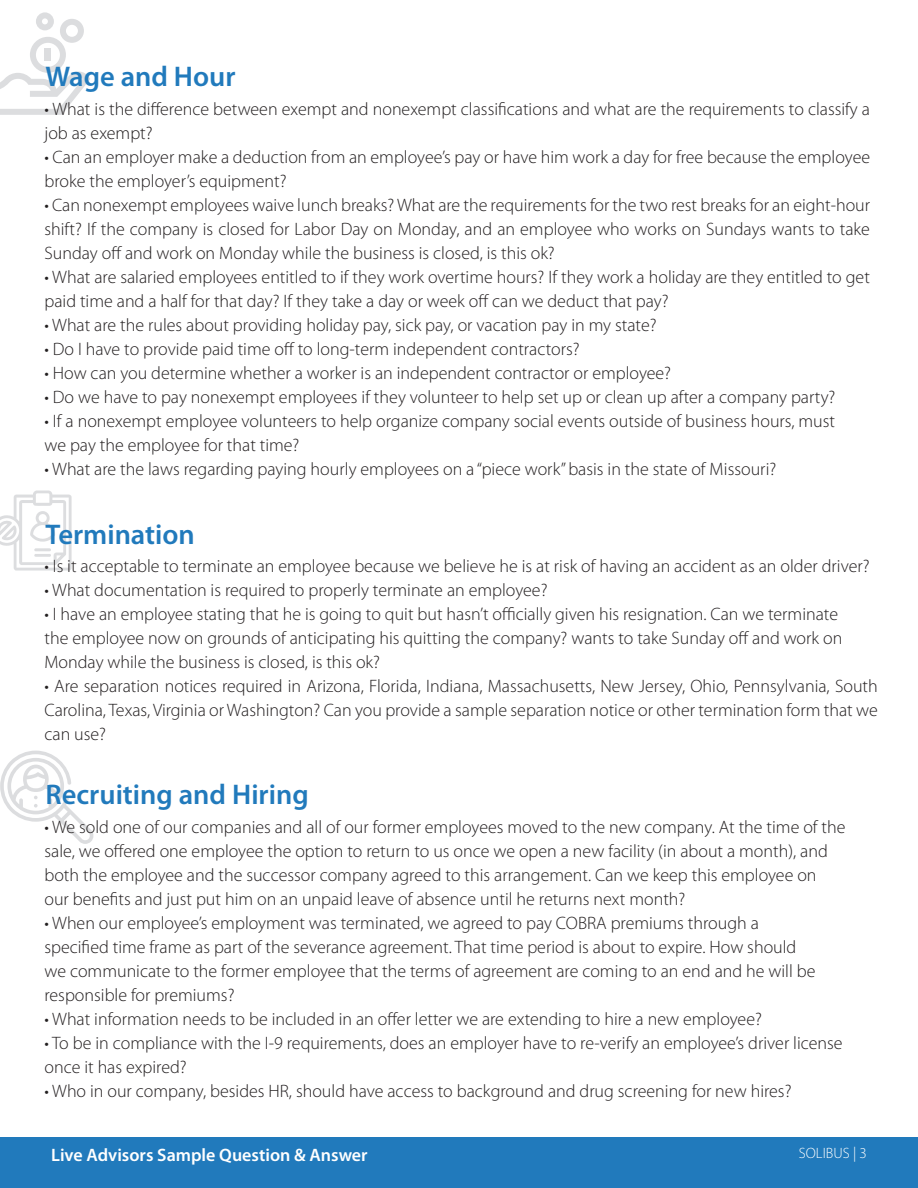
<style>
.page{position:relative;width:918px;height:1188px;background:#fff}
.page>*{position:absolute;margin:0;border:0;box-sizing:border-box;transform-origin:0 0}
.t1{font:600 28.5px "Myriad Pro";color:#217abc}
.t2{font:300 18px/24px "Myriad Pro";color:#231f20}
.t3{font:600 18px "Myriad Pro";color:#fff}
.t4{font:300 15px "Myriad Pro";color:#fff}
</style>
<div class="page">
<svg style="left:0;top:751px;width:94px;height:93px"></svg>
<svg style="left:0;top:491px;width:72px;height:80px"></svg>
<svg style="left:0;top:12px;width:90px;height:103px"></svg>
<div style="left:45px;top:49px;width:6px;height:12px;background:#dcdddf"></div>
<div style="left:0;top:1138px;width:918px;height:50px;background:#217abc"></div>
<h1 class="t1" style="left:46px;top:61px;width:191px">Wage and Hour</h1>
<p class="t2" style="left:44px;top:98px;width:827px">• What is the difference between exempt and nonexempt classifications and what are the requirements to classify a job as exempt?</p>
<p class="t2" style="left:44px;top:146px;width:827px">• Can an employer make a deduction from an employee’s pay or have him work a day for free because the employee broke the employer’s equipment?</p>
<p class="t2" style="left:44px;top:194px;width:827px;text-align:justify">• Can nonexempt employees waive lunch breaks? What are the requirements for the two rest breaks for an eight-hour shift? If the company is closed for Labor Day on Monday, and an employee who works on Sundays wants to take Sunday off and work on Monday while the business is closed, is this ok?</p>
<p class="t2" style="left:44px;top:266px;width:827px">• What are salaried employees entitled to if they work overtime hours? If they work a holiday are they entitled to get paid time and a half for that day? If they take a day or week off can we deduct that pay?</p>
<p class="t2" style="left:44px;top:314px;width:614px">• What are the rules about providing holiday pay, sick pay, or vacation pay in my state?</p>
<p class="t2" style="left:44px;top:338px;width:537px">• Do I have to provide paid time off to long-term independent contractors?</p>
<p class="t2" style="left:44px;top:362px;width:628px">• How can you determine whether a worker is an independent contractor or employee?</p>
<p class="t2" style="left:44px;top:386px;width:792px">• Do we have to pay nonexempt employees if they volunteer to help set up or clean up after a company party?</p>
<p class="t2" style="left:44px;top:410px;width:792px">• If a nonexempt employee volunteers to help organize company social events outside of business hours, must we pay the employee for that time?</p>
<p class="t2" style="left:44px;top:458px;width:733px">• What are the laws regarding paying hourly employees on a “piece work” basis in the state of Missouri?</p>
<h1 class="t1" style="left:46px;top:518px;width:151px">Termination</h1>
<p class="t2" style="left:44px;top:555px;width:827px">• Is it acceptable to terminate an employee because we believe he is at risk of having an accident as an older driver?</p>
<p class="t2" style="left:44px;top:579px;width:505px">• What documentation is required to properly terminate an employee?</p>
<p class="t2" style="left:44px;top:603px;width:799px">• I have an employee stating that he is going to quit but hasn’t officially given his resignation. Can we terminate the employee now on grounds of anticipating his quitting the company? wants to take Sunday off and work on<br>Monday while the business is closed, is this ok?</p>
<p class="t2" style="left:44px;top:675px;width:835px;text-align:justify">• Are separation notices required in Arizona, Florida, Indiana, Massachusetts, New Jersey, Ohio, Pennsylvania, South Carolina, Texas, Virginia or Washington? Can you provide a sample separation notice or other termination form that we can use?</p>
<h1 class="t1" style="left:46px;top:779px;width:265px">Recruiting and Hiring</h1>
<p class="t2" style="left:44px;top:815px;width:803px">• We sold one of our companies and all of our former employees moved to the new company. At the time of the sale, we offered one employee the option to return to us once we open a new facility (in about a month), and both the employee and the successor company agreed to this arrangement. Can we keep this employee on our benefits and just put him on an unpaid leave of absence until he returns next month?</p>
<p class="t2" style="left:44px;top:911px;width:773px">• When our employee’s employment was terminated, we agreed to pay COBRA premiums through a specified time frame as part of the severance agreement. That time period is about to expire. How should we communicate to the former employee that the terms of agreement are coming to an end and he will be responsible for premiums?</p>
<p class="t2" style="left:44px;top:1007px;width:719px">• What information needs to be included in an offer letter we are extending to hire a new employee?</p>
<p class="t2" style="left:44px;top:1031px;width:800px">• To be in compliance with the I-9 requirements, does an employer have to re-verify an employee’s driver license once it has expired?</p>
<p class="t2" style="left:44px;top:1079px;width:749px">• Who in our company, besides HR, should have access to background and drug screening for new hires?</p>
<p class="t3" style="left:51px;top:1145px;width:318px">Live Advisors Sample Question &amp; Answer</p>
<p class="t4" style="left:799px;top:1145px;width:69px">SOLIBUS | 3</p>
</div>
